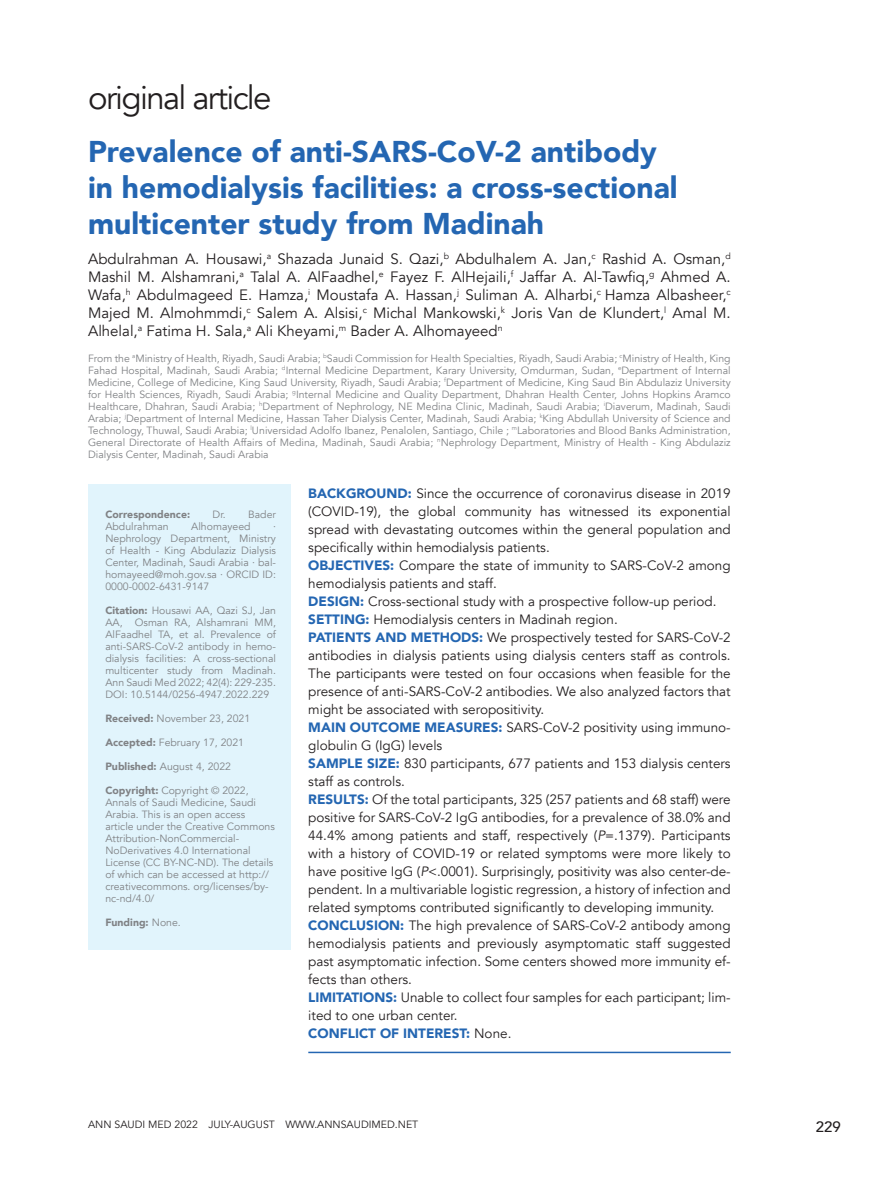
<style>
.page{position:relative;width:893px;height:1191px;background:#fff}
.page>*{position:absolute;margin:0;border:0;box-sizing:border-box;transform-origin:0 0}
.t1{font:33px "Avenir";letter-spacing:-.05em;color:#231f20}
.main_title__reina{font:900 30px/36px "Avenir";color:#2466b2}
.body_after_sub{font:15px/18px "Avenir";color:#231f20;text-align:justify}
.t2{font:500 15px "Avenir";color:#231f20}
.abstract{font:13.5px/18px "Avenir";color:#231f20;text-align:justify}
.abstract-2{font:900 13.5px "Avenir";color:#2466b2}
.body_after_sub-2{font:10.5px/12px "Avenir";color:#808285;text-align:justify}
.t3{font:10.5px "Avenir";color:#231f20}
.body_after_sub-3{font:900 10.5px "Avenir";color:#808285}
.s1{font-weight:900;color:#2466b2}
.s2{font-style:italic}
.s3{font-weight:400;color:#231f20}
.s4{font-weight:900}
.s5{font-weight:400}
</style>
<div class="page">
<div style="left:88px;top:484px;width:202px;height:466px;background:#e1f4fc"></div>
<hr style="left:308px;top:1051px;width:423px;height:2px;background:#2466b2">
<h1 class="t1" style="left:88px;top:78px;width:185px">original article</h1>
<p class="main_title__reina" style="left:88px;top:133px;width:591px">Prevalence of anti-SARS-CoV-2 antibody in hemodialysis facilities: a cross-sectional multicenter study from Madinah</p>
<p class="body_after_sub" style="left:88px;top:250px;width:644px">Abdulrahman A. Housawi,<sup>a</sup> Shazada Junaid S. Qazi,<sup>b</sup> Abdulhalem A. Jan,<sup>c</sup> Rashid A. Osman,<sup>d </sup>Mashil M. Alshamrani,<sup>a</sup> Talal A. AlFaadhel,<sup>e</sup> Fayez F. AlHejaili,<sup>f</sup> Jaffar A. Al-Tawfiq,<sup>g</sup> Ahmed A.<br>Wafa,<sup>h</sup> Abdulmageed E. Hamza,<sup>i</sup> Moustafa A. Hassan,<sup>j</sup> Suliman A. Alharbi,<sup>c</sup> Hamza Albasheer,<sup>c </sup>Majed M. Almohmmdi,<sup>c</sup> Salem A. Alsisi,<sup>c</sup> Michal Mankowski,<sup>k</sup> Joris Van de Klundert,<sup>l</sup> Amal M.<br>Alhelal,<sup>a</sup> Fatima H. Sala,<sup>a</sup> Ali Kheyami,<sup>m</sup> Bader A. Alhomayeed<sup>n</sup></p>
<p class="body_after_sub-2" style="left:88px;top:352px;width:644px">From the <sup>a</sup>Ministry of Health, Riyadh, Saudi Arabia; <sup>b</sup>Saudi Commission for Health Specialties, Riyadh, Saudi Arabia; <sup>c</sup>Ministry of Health, King Fahad Hospital, Madinah, Saudi Arabia; <sup>d</sup>Internal Medicine Department, Karary University, Omdurman, Sudan, <sup>e</sup>Department of Internal Medicine, College of Medicine, King Saud University, Riyadh, Saudi Arabia; <sup>f</sup>Department of Medicine, King Saud Bin Abdulaziz University for Health Sciences, Riyadh, Saudi Arabia; <sup>g</sup>Internal Medicine and Quality Department, Dhahran Health Center, Johns Hopkins Aramco Healthcare, Dhahran, Saudi Arabia; <sup>h</sup>Department of Nephrology, NE Medina Clinic, Madinah, Saudi Arabia; <sup>i</sup>Diaverum, Madinah, Saudi Arabia; <sup>j</sup>Department of Internal Medicine, Hassan Taher Dialysis Center, Madinah, Saudi Arabia; <sup>k</sup>King Abdullah University of Science and Technology, Thuwal, Saudi Arabia; <sup>l</sup>Universidad Adolfo Ibanez, Penalolen, Santiago, Chile ; <sup>m</sup>Laboratories and Blood Banks Administration, General Directorate of Health Affairs of Medina, Madinah, Saudi Arabia; <sup>n</sup>Nephrology Department, Ministry of Health - King Abdulaziz Dialysis Center, Madinah, Saudi Arabia</p>
<p class="abstract" style="left:308px;top:485px;width:424px"><span class="s1">BACKGROUND:</span> Since the occurrence of coronavirus disease in 2019 (COVID-19), the global community has witnessed its exponential spread with devastating outcomes within the general population and specifically within hemodialysis patients.</p>
<p class="abstract" style="left:308px;top:557px;width:424px"><span class="s1">OBJECTIVES:</span> Compare the state of immunity to SARS-CoV-2 among hemodialysis patients and staff.</p>
<p class="abstract" style="left:308px;top:593px;width:410px"><span class="s1">DESIGN:</span> Cross-sectional study with a prospective follow-up period.</p>
<p class="abstract" style="left:308px;top:611px;width:311px"><span class="s1">SETTING:</span> Hemodialysis centers in Madinah region.</p>
<p class="abstract" style="left:308px;top:629px;width:424px"><span class="s1">PATIENTS AND METHODS:</span> We prospectively tested for SARS-CoV-2 antibodies in dialysis patients using dialysis centers staff as controls.<br>The participants were tested on four occasions when feasible for the presence of anti-SARS-CoV-2 antibodies. We also analyzed factors that might be associated with seropositivity.</p>
<p class="abstract" style="left:308px;top:719px;width:424px"><span class="s1">MAIN OUTCOME MEASURES:</span> SARS-CoV-2 positivity using immuno&shy;globulin G (IgG) levels</p>
<p class="abstract" style="left:308px;top:755px;width:424px"><span class="s1">SAMPLE SIZE:</span> 830 participants, 677 patients and 153 dialysis centers staff as controls.</p>
<p class="abstract" style="left:308px;top:791px;width:424px"><span class="s1">RESULTS:</span> Of the total participants, 325 (257 patients and 68 staff) were positive for SARS-CoV-2 IgG antibodies, for a prevalence of 38.0% and 44.4% among patients and staff, respectively (<span class="s2">P</span>=.1379). Participants with a history of COVID-19 or related symptoms were more likely to have positive IgG (<span class="s2">P</span>&lt;.0001). Surprisingly, positivity was also center-de&shy;pendent. In a multivariable logistic regression, a history of infection and related symptoms contributed significantly to developing immunity.</p>
<p class="abstract" style="left:308px;top:917px;width:424px"><span class="s1">CONCLUSION:</span> The high prevalence of SARS-CoV-2 antibody among hemodialysis patients and previously asymptomatic staff suggested past asymptomatic infection. Some centers showed more immunity ef&shy;fects than others.</p>
<p class="abstract" style="left:308px;top:989px;width:424px"><span class="s1">LIMITATIONS:</span> Unable to collect four samples for each participant; lim&shy;ited to one urban center.</p>
<p class="abstract-2" style="left:308px;top:1022px;width:205px">CONFLICT OF INTEREST: <span class="s3">None.</span></p>
<p class="body_after_sub-3" style="left:105px;top:505px;width:86px">Correspondence:</p>
<p class="body_after_sub-2" style="left:213px;top:508px;width:65px">Dr. Bader</p>
<p class="body_after_sub-2" style="left:105px;top:520px;width:65px">Abdulrahman</p>
<p class="body_after_sub-2" style="left:191px;top:520px;width:61px">Alhomayeed</p>
<p class="body_after_sub-2" style="left:105px;top:520px;width:172px;text-indent:168px">∙ Nephrology Department, Ministry of Health - King Abdulaziz Dialysis Center, Madinah, Saudi Arabia ∙ bal&shy;homayeed@moh.gov.sa ∙ ORCID ID:<br>0000-0002-6431-9147</p>
<p class="body_after_sub-2" style="left:105px;top:604px;width:172px"><span class="s4">Citation:</span> Housawi AA, Qazi SJ, Jan AA, Osman RA, Alshamrani MM, AlFaadhel TA, et al. Prevalence of anti-SARS-CoV-2 antibody in hemo&shy;dialysis facilities: A cross-sectional multicenter study from Madinah.<br>Ann Saudi Med 2022; 42(4): 229-235.<br>DOI: 10.5144/0256-4947.2022.229</p>
<p class="body_after_sub-2" style="left:105px;top:712px;width:146px"><span class="s4">Received:</span> November 23, 2021</p>
<p class="body_after_sub-2" style="left:105px;top:736px;width:140px"><span class="s4">Accepted:</span> February 17, 2021</p>
<p class="body_after_sub-2" style="left:105px;top:760px;width:127px"><span class="s4">Published:</span> August 4, 2022</p>
<p class="body_after_sub-2" style="left:105px;top:784px;width:171px;text-align:left"><span class="s4">Copyright:</span> Copyright © 2022,<br>Annals of Saudi Medicine, Saudi<br>Arabia. This is an open access article under the Creative Commons<br>Attribution-NonCommercial-<br>NoDerivatives 4.0 International<br>License (CC BY-NC-ND). The details of which can be accessed at http:// creativecommons. org/licenses/by&shy;nc-nd/4.0/</p>
<p class="body_after_sub-3" style="left:105px;top:913px;width:77px">Funding: <span class="s5">None.</span></p>
<p class="t3" style="left:88px;top:1118px;width:332px">ANN SAUDI MED 2022 JULY-AUGUST WWW.ANNSAUDIMED.NET</p>
<h3 class="t2" style="left:816px;top:1113px;width:27px">229</h3>
</div>
